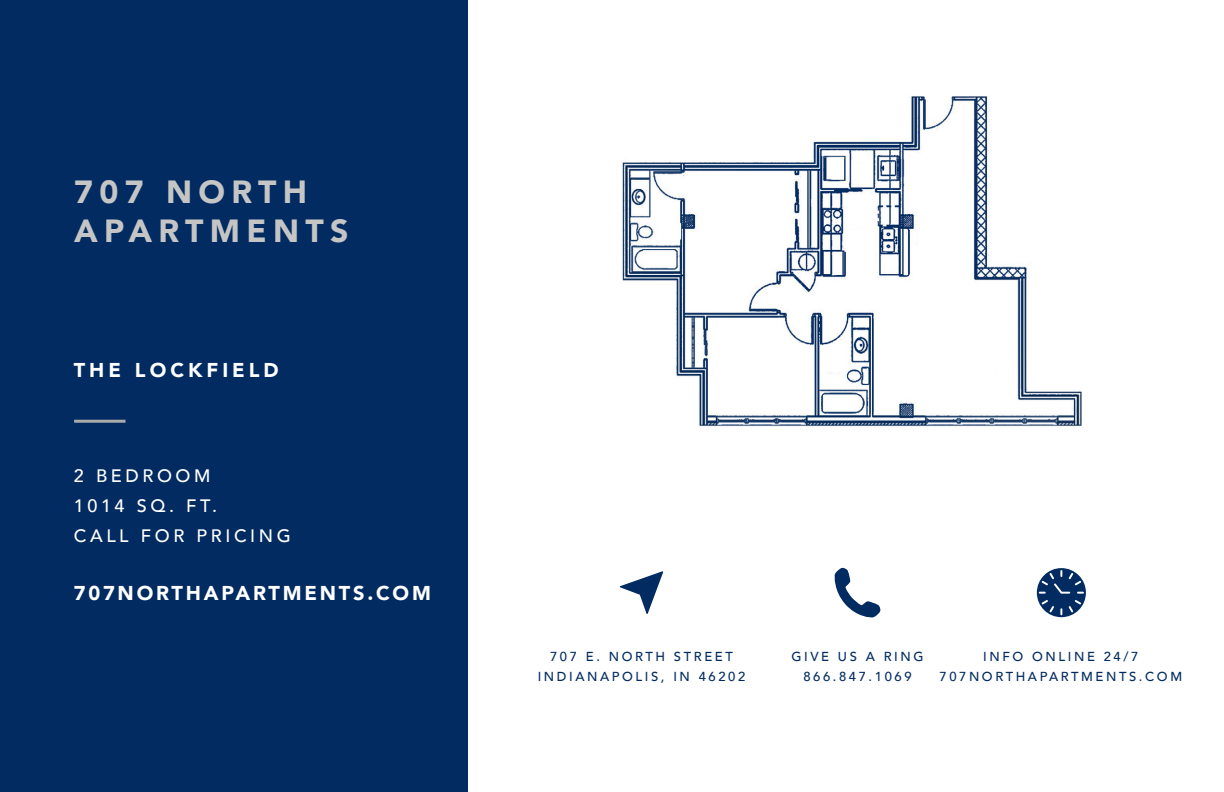
<style>
.page{position:relative;width:1224px;height:792px;background:#fff}
.page>*{position:absolute;margin:0;border:0;box-sizing:border-box;transform-origin:0 0}
.t1{font:900 32px/38.4px "Avenir";letter-spacing:.2em;color:#c5c5c5}
.t2{font:900 20px "Avenir";letter-spacing:.14em;color:#fff}
.t3{font:900 20px "Avenir";letter-spacing:.2em;color:#fff}
.t4{font:500 18px/30px "Avenir";letter-spacing:.2em;color:#fff}
.t5{font:500 13px/20px "Avenir";letter-spacing:.2em;color:#022b61;text-align:center}
</style>
<div class="page">
<div style="left:0;top:0;width:468px;height:792px;background:#022b61"></div>
<hr style="left:74px;top:420px;width:51px;height:3px;background:#aaaca9">
<img style="left:622px;top:96px;width:460px;height:331px">
<svg style="left:1037px;top:568px;width:49px;height:49px"></svg>
<svg style="left:834px;top:568px;width:47px;height:50px"></svg>
<svg style="left:620px;top:571px;width:43px;height:43px"></svg>
<h1 class="t1" style="left:74px;top:172px;width:276px">707 NORTH<br>APARTMENTS</h1>
<h2 class="t3" style="left:74px;top:353px;width:206px">THE LOCKFIELD</h2>
<h3 class="t4" style="left:74px;top:459px;width:219px">2 BEDROOM<br>1014 SQ. FT.<br>CALL FOR PRICING</h3>
<h2 class="t2" style="left:74px;top:576px;width:359px">707NORTHAPARTMENTS.COM</h2>
<p class="t5" style="left:538px;top:646px;width:209px">707 E. NORTH STREET<br>INDIANAPOLIS, IN 46202</p>
<p class="t5" style="left:791px;top:646px;width:134px">GIVE US A RING<br>866.847.1069</p>
<p class="t5" style="left:940px;top:646px;width:244px">INFO ONLINE 24/7<br>707NORTHAPARTMENTS.COM</p>
</div>
